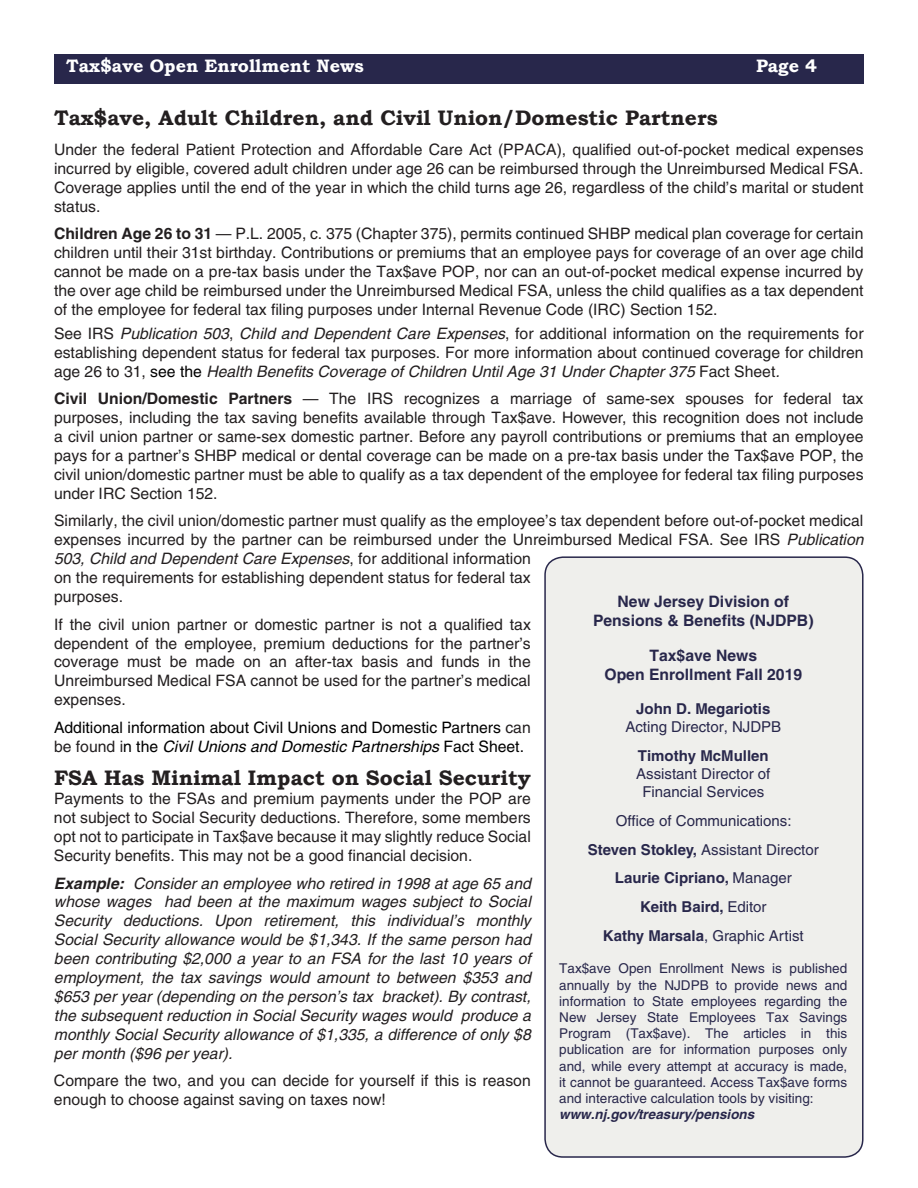
<style>
.page{position:relative;width:918px;height:1188px;background:#fff}
.page>*{position:absolute;margin:0;border:0;box-sizing:border-box;transform-origin:0 0}
.t1{font:700 21px "Bookman Old Style";color:#231f20}
.t2{font:700 18px "Bookman Old Style";color:#fff}
.t3{font:15.75px/18.9px "Helvetica";color:#231f20;text-align:justify}
.t4{font:italic 15.75px/18.9px "Helvetica";color:#231f20;text-align:justify}
.t5{font:15.75px/18.9px "Helvetica";color:#000}
.t6{font:700 15.75px/18.9px "Helvetica";color:#28274b;text-align:center}
.t7{font:15px/28.8px "Helvetica";color:#28274b;text-align:center}
.t8{font:700 15px "Helvetica";color:#28274b}
.t9{font:13.5px/16.2px "Helvetica";color:#28274b;text-align:justify}
.t10{font:italic 700 13.5px "Helvetica";color:#28274b}
.s1{font-weight:700}
.s2{font-style:italic}
.s3{color:#000}
.s4{color:#231f20}
</style>
<div class="page">
<div style="left:54px;top:54px;width:810px;height:30px;background:#28274b"></div>
<div style="left:545px;top:557px;width:318px;height:600px;background:#efefec;border-radius:18px"></div>
<div style="left:544px;top:556px;width:320px;height:602px;border:2px solid #28274b;border-radius:18px"></div>
<p class="t2" style="left:66px;top:53px;width:299px">Tax$ave Open Enrollment News</p>
<p class="t2" style="left:756px;top:53px;width:63px">Page 4</p>
<h1 class="t1" style="left:54px;top:103px;width:665px">Tax$ave, Adult Children, and Civil Union/Domestic Partners</h1>
<p class="t3" style="left:54px;top:140px;width:811px">Under the federal Patient Protection and Affordable Care Act (PPACA), qualified out-of-pocket medical expenses incurred by eligible, covered adult children under age 26 can be reimbursed through the Unreimbursed Medical FSA.<br>Coverage applies until the end of the year in which the child turns age 26, regardless of the child’s marital or student status.</p>
<p class="t3" style="left:54px;top:224px;width:811px"><span class="s1">Children Age 26 to 31</span> — P.L. 2005, c. 375 (Chapter 375), permits continued SHBP medical plan coverage for certain children until their 31st birthday. Contributions or premiums that an employee pays for coverage of an over age child cannot be made on a pre-tax basis under the Tax$ave POP, nor can an out-of-pocket medical expense incurred by the over age child be reimbursed under the Unreimbursed Medical FSA, unless the child qualifies as a tax dependent of the employee for federal tax filing purposes under Internal Revenue Code (IRC) Section 152.</p>
<p class="t3" style="left:54px;top:324px;width:811px">See IRS <span class="s2">Publication 503</span>, <span class="s2">Child and Dependent Care Expenses</span>, for additional information on the requirements for establishing dependent status for federal tax purposes. For more information about continued coverage for children age 26 to 31, <span class="s3">see the</span> <span class="s2">Health Benefits Coverage of Children Until Age 31 Under Chapter 375</span> Fact Sheet<span class="s2">.</span></p>
<p class="t3" style="left:54px;top:389px;width:811px"><span class="s1">Civil Union/Domestic Partners</span> — The IRS recognizes a marriage of same-sex spouses for federal tax purposes, including the tax saving benefits available through Tax$ave. However, this recognition does not include a civil union partner or same-sex domestic partner. Before any payroll contributions or premiums that an employee pays for a partner’s SHBP medical or dental coverage can be made on a pre-tax basis under the Tax$ave POP, the civil union/domestic partner must be able to qualify as a tax dependent of the employee for federal tax filing purposes under IRC Section 152.</p>
<p class="t3" style="left:54px;top:511px;width:811px;text-align:left">Similarly, the civil union/domestic partner must qualify as the employee’s tax dependent before out-of-pocket medical expenses incurred by the partner can be reimbursed under the Unreimbursed Medical FSA. See IRS <span class="s2">Publication 503, Child and Dependent Care Expenses</span>, for additional information<br>on the requirements for establishing dependent status for federal tax<br>purposes.</p>
<p class="t3" style="left:54px;top:615px;width:478px">If the civil union partner or domestic partner is not a qualified tax dependent of the employee, premium deductions for the partner’s coverage must be made on an after-tax basis and funds in the Unreimbursed Medical FSA cannot be used for the partner’s medical expenses.</p>
<p class="t5" style="left:54px;top:718px;width:478px">Additional information about Civil Unions and Domestic Partners <span class="s4">can be found i</span>n the <span class="s2">Civil Unions and Domestic Partnerships</span> Fact Sheet.</p>
<h1 class="t1" style="left:54px;top:763px;width:478px">FSA Has Minimal Impact on Social Security</h1>
<p class="t3" style="left:54px;top:789px;width:478px">Payments to the FSAs and premium payments under the POP are not subject to Social Security deductions. Therefore, some members opt not to participate in Tax$ave because it may slightly reduce Social Security benefits. This may not be a good financial decision.</p>
<p class="t4" style="left:54px;top:874px;width:478px"><span class="s1">Example:</span> Consider an employee who retired in 1998 at age 65 and whose wages had been at the maximum wages subject to Social Security deductions. Upon retirement, this individual’s monthly Social Security allowance would be $1,343. If the same person had been contributing $2,000 a year to an FSA for the last 10 years of employment, the tax savings would amount to between $353 and $653 per year (depending on the person’s tax bracket). By contrast, the subsequent reduction in Social Security wages would produce a monthly Social Security allowance of $1,335, a difference of only $8 per month ($96 per year).</p>
<p class="t3" style="left:54px;top:1071px;width:478px">Compare the two, and you can decide for yourself if this is reason enough to choose against saving on taxes now!</p>
<p class="t6" style="left:593px;top:592px;width:222px">New Jersey Division of<br>Pensions &amp; Benefits (NJDPB)</p>
<p class="t6" style="left:604px;top:646px;width:199px">Tax$ave News<br>Open Enrollment Fall 2019</p>
<p class="t8" style="left:636px;top:700px;width:136px">John D. Megariotis</p>
<p class="t7" style="left:625px;top:713px;width:157px">Acting Director, NJDPB</p>
<p class="t8" style="left:638px;top:747px;width:132px">Timothy McMullen</p>
<p class="t7" style="left:636px;top:765px;width:136px;line-height:18px">Assistant Director of<br>Financial Services</p>
<p class="t7" style="left:588px;top:806px;width:232px">Office of Communications:<br><span class="s1">Steven Stokley,</span> Assistant Director<br><span class="s1">Laurie Cipriano,</span> Manager<br><span class="s1">Keith Baird,</span> Editor<br><span class="s1">Kathy Marsala</span>, Graphic Artist</p>
<p class="t9" style="left:559px;top:961px;width:290px">Tax$ave Open Enrollment News is published annually by the NJDPB to provide news and information to State employees regarding the New Jersey State Employees Tax Savings Program (Tax$ave). The articles in this publication are for information purposes only and, while every attempt at accuracy is made, it cannot be guaranteed. Access Tax$ave forms and interactive calculation tools by visiting:</p>
<p class="t10" style="left:559px;top:1106px;width:197px">www.nj.gov/treasury/pensions</p>
</div>
